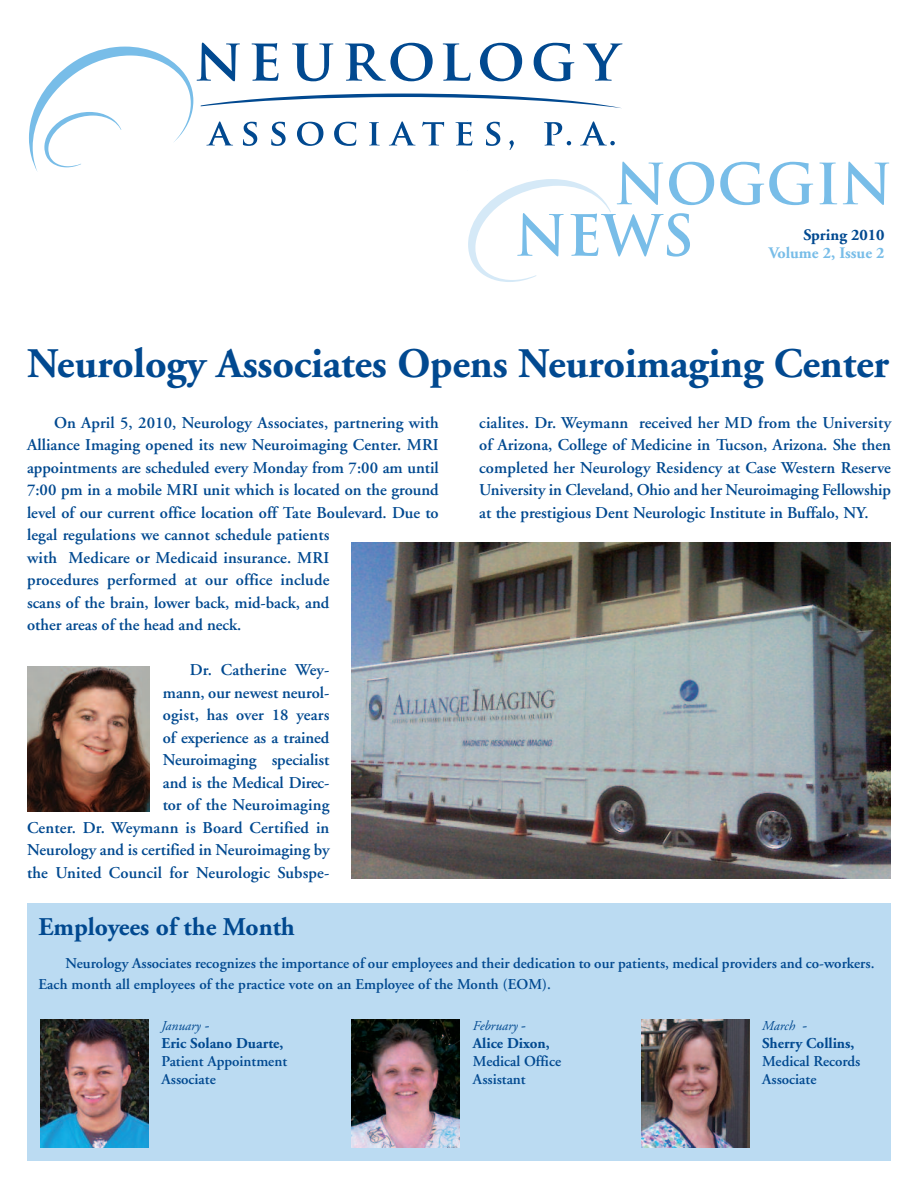
<style>
.page{position:relative;width:918px;height:1188px;background:#fff}
.page>*{position:absolute;margin:0;border:0;box-sizing:border-box;transform-origin:0 0}
.t1{font:700 55.35px/51.4px "Trajan Pro";color:#78bde8}
.t2{font:700 42px "Adobe Garamond";letter-spacing:-.005em;color:#014990}
.t3{font:700 25.5px "Adobe Garamond";color:#014990}
.t4{font:600 16.5px/22.5px "Adobe Garamond";color:#014990}
.t5{font:700 16.05px "Adobe Garamond";color:#78bde8}
.t6{font:700 16.05px "Adobe Garamond";color:#014990}
.t7{font:600 15px/18px "Adobe Garamond";color:#014990}
.t8{font:700 15px "Adobe Garamond";color:#014990}
.t9{font:italic 13.5px "Adobe Garamond";color:#014990}
.s1{font-weight:600;font-style:normal;font-size:15px}
</style>
<div class="page">
<svg style="left:29px;top:43px;width:594px;height:239px"></svg>
<div style="left:27px;top:903px;width:864px;height:258px;background:#bbdbf2"></div>
<img style="left:40px;top:1019px;width:108px;height:128px">
<img style="left:352px;top:1019px;width:108px;height:128px">
<img style="left:641px;top:1019px;width:108px;height:128px">
<img style="left:352px;top:543px;width:539px;height:335px">
<img style="left:27px;top:666px;width:122px;height:145px">
<h1 class="t1" style="left:515px;top:165px;width:379px;text-indent:100px">NOGGIN<br>NEWS</h1>
<p class="t6" style="left:804px;top:229px;width:83px">Spring 2010</p>
<p class="t5" style="left:769px;top:247px;width:117px">Volume 2, Issue 2</p>
<h2 class="t2" style="left:27px;top:347px;width:863px">Neurology Associates Opens Neuroimaging Center</h2>
<p class="t4" style="left:27px;top:413px;width:413px;text-indent:27px">On April 5, 2010, Neurology Associates, partnering with Alliance Imaging opened its new Neuroimaging Center. MRI appointments are scheduled every Monday from 7:00 am until 7:00 pm in a mobile MRI unit which is located on the ground level of our current office location off Tate Boulevard. Due to legal regulations we cannot schedule patients<br>with Medicare or Medicaid insurance. MRI<br>procedures performed at our office include<br>scans of the brain, lower back, mid-back, and<br>other areas of the head and neck.</p>
<p class="t4" style="left:27px;top:660px;width:304px;text-align:right">Dr. Catherine Wey-<br>mann, our newest neurol-<br>ogist, has over 18 years<br>of experience as a trained<br>Neuroimaging specialist<br>and is the Medical Direc-<br>tor of the Neuroimaging<br>Center. Dr. Weymann is Board Certified in<br>Neurology and is certified in Neuroimaging by the United Council for Neurologic Subspe-</p>
<p class="t4" style="left:479px;top:413px;width:413px;text-align:justify">cialites. Dr. Weymann received her MD from the University of Arizona, College of Medicine in Tucson, Arizona. She then completed her Neurology Residency at Case Western Reserve University in Cleveland, Ohio and her Neuroimaging Fellowship at the prestigious Dent Neurologic Institute in Buffalo, NY.</p>
<h3 class="t3" style="left:39px;top:917px;width:258px">Employees of the Month</h3>
<p class="t7" style="left:39px;top:954px;width:838px;line-height:21px;text-indent:27px">Neurology Associates recognizes the importance of our employees and their dedication to our patients, medical providers and co-workers.<br>Each month all employees of the practice vote on an Employee of the Month (EOM).</p>
<p class="t9" style="left:162px;top:1020px;width:49px">January <span class="s1">-</span></p>
<p class="t8" style="left:162px;top:1037px;width:123px">Eric Solano Duarte,</p>
<p class="t7" style="left:162px;top:1054px;width:127px">Patient Appointment<br>Associate</p>
<p class="t9" style="left:473px;top:1020px;width:55px">February <span class="s1">-</span></p>
<p class="t8" style="left:473px;top:1037px;width:78px">Alice Dixon,</p>
<p class="t7" style="left:473px;top:1054px;width:90px">Medical Office<br>Assistant</p>
<p class="t9" style="left:762px;top:1020px;width:47px">March <span class="s1">-</span></p>
<p class="t8" style="left:762px;top:1037px;width:94px">Sherry Collins,</p>
<p class="t7" style="left:762px;top:1054px;width:100px">Medical Records<br>Associate</p>
</div>
